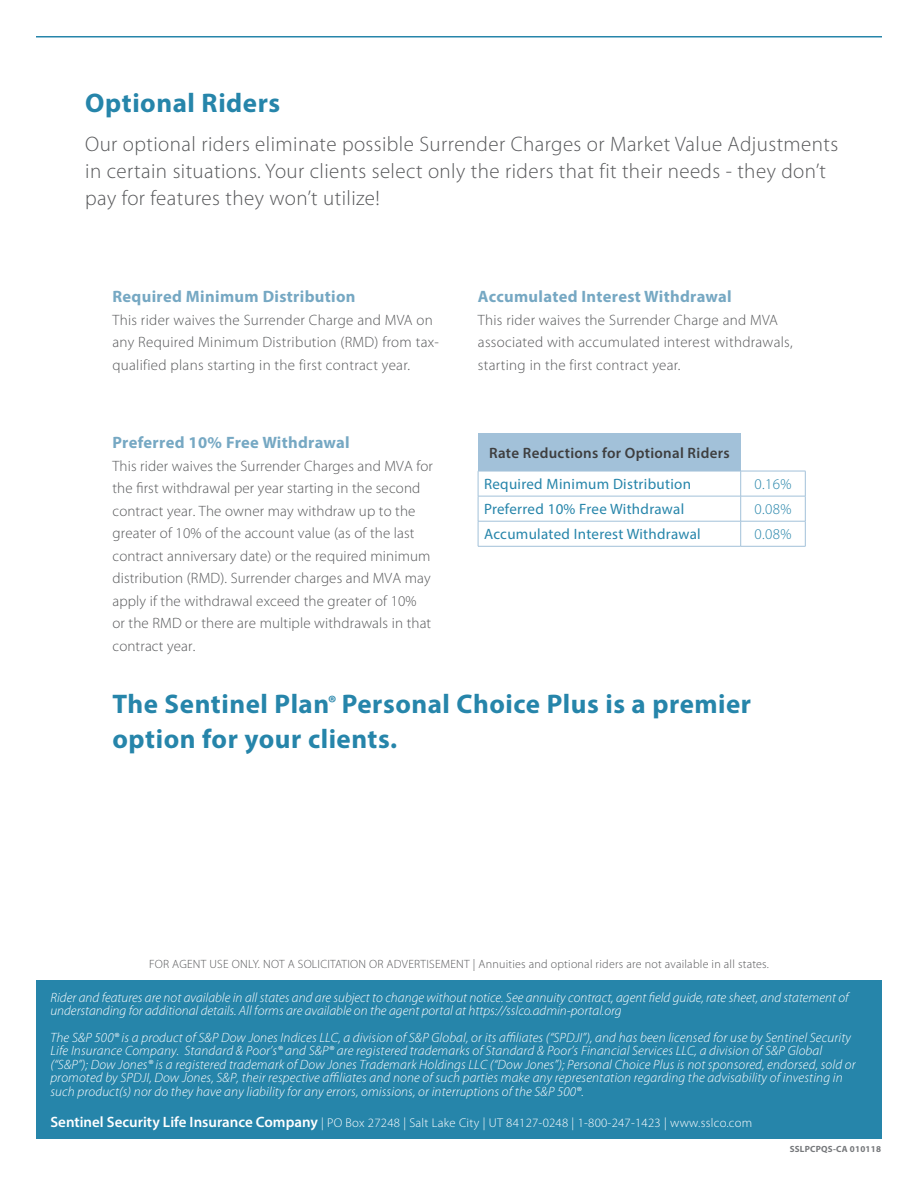
<style>
.page{position:relative;width:918px;height:1188px;background:#fff}
.page>*{position:absolute;margin:0;border:0;box-sizing:border-box;transform-origin:0 0}
.t1{font:700 27px/34.5px "Myriad Pro";letter-spacing:.02em;color:#2685aa}
.t2{font:300 21px/27px "Myriad Pro";letter-spacing:.02em;color:#57585a}
.t3{font:700 16.5px "Myriad Pro";letter-spacing:.02em;color:#76a8c3}
.t4{font:300 15px/22.5px "Myriad Pro";letter-spacing:.01em;color:#57585a}
.t5{font:15px "Myriad Pro";letter-spacing:.02em;color:#2685aa}
.t6{font:600 15px "Myriad Pro";letter-spacing:.02em;color:#3e3e3f}
.t7{font:300 15px "Myriad Pro";color:#2685aa}
.t8{font:italic 300 13.5px/13.5px "Myriad Pro";letter-spacing:.01em;color:#fff}
.t9{font:300 12.75px "Myriad Pro";letter-spacing:.02em;color:#fff}
.t10{font:300 12px "Myriad Pro";letter-spacing:.02em;color:#57585a}
.t11{font:700 9px "Myriad Pro";letter-spacing:.025em;color:#76787b}
.s1{font-weight:600;font-size:15px}
</style>
<div class="page">
<hr style="left:36px;top:36px;width:846px;height:2px;background:#2685aa">
<div style="left:37px;top:980px;width:845px;height:158px;background:#2685aa"></div>
<div style="left:478px;top:434px;width:263px;height:37px;background:#a2c1d9"></div>
<hr style="left:478px;top:471px;width:263px;height:1px;background:#a2c1d9">
<hr style="left:741px;top:471px;width:64px;height:1px;background:#a2c1d9">
<hr style="left:478px;top:496px;width:263px;height:1px;background:#a2c1d9">
<hr style="left:741px;top:496px;width:64px;height:1px;background:#a2c1d9">
<hr style="left:478px;top:521px;width:263px;height:1px;background:#a2c1d9">
<svg style="left:478px;top:471px;width:1px;height:75px"></svg>
<hr style="left:741px;top:521px;width:64px;height:1px;background:#a2c1d9">
<svg style="left:740px;top:471px;width:1px;height:75px"></svg>
<svg style="left:805px;top:471px;width:1px;height:75px"></svg>
<hr style="left:478px;top:546px;width:263px;height:1px;background:#a2c1d9">
<hr style="left:741px;top:546px;width:64px;height:1px;background:#a2c1d9">
<p class="t1" style="left:85px;top:85px;width:197px">Optional Riders</p>
<p class="t2" style="left:85px;top:130px;width:755px">Our optional riders eliminate possible Surrender Charges or Market Value Adjustments in certain situations. Your clients select only the riders that fit their needs - they don’t pay for features they won’t utilize!</p>
<p class="t3" style="left:112px;top:286px;width:245px">Required Minimum Distribution</p>
<p class="t4" style="left:112px;top:308px;width:328px">This rider waives the Surrender Charge and MVA on any Required Minimum Distribution (RMD) from tax&shy;qualified plans starting in the first contract year.</p>
<p class="t3" style="left:112px;top:432px;width:239px">Preferred 10% Free Withdrawal</p>
<p class="t4" style="left:112px;top:454px;width:322px">This rider waives the Surrender Charges and MVA for the first withdrawal per year starting in the second contract year. The owner may withdraw up to the greater of 10% of the account value (as of the last contract anniversary date) or the required minimum distribution (RMD). Surrender charges and MVA may apply if the withdrawal exceed the greater of 10%<br>or the RMD or there are multiple withdrawals in that contract year.</p>
<p class="t3" style="left:478px;top:286px;width:255px">Accumulated Interest Withdrawal</p>
<p class="t4" style="left:478px;top:308px;width:316px">This rider waives the Surrender Charge and MVA associated with accumulated interest withdrawals, starting in the first contract year.</p>
<p class="t6" style="left:489px;top:444px;width:242px">Rate Reductions for Optional Riders</p>
<p class="t5" style="left:484px;top:475px;width:208px">Required Minimum Distribution</p>
<p class="t7" style="left:755px;top:475px;width:38px">0.16%</p>
<p class="t5" style="left:484px;top:500px;width:202px">Preferred 10% Free Withdrawal</p>
<p class="t7" style="left:755px;top:500px;width:38px">0.08%</p>
<p class="t5" style="left:484px;top:525px;width:218px">Accumulated Interest Withdrawal</p>
<p class="t7" style="left:755px;top:525px;width:38px">0.08%</p>
<p class="t1" style="left:112px;top:686px;width:640px">The Sentinel Plan<sup>®</sup> Personal Choice Plus is a premier option for your clients.</p>
<p class="t10" style="left:149px;top:956px;width:621px">FOR AGENT USE ONLY. NOT A SOLICITATION OR ADVERTISEMENT | Annuities and optional riders are not available in all states.</p>
<p class="t8" style="left:50px;top:990px;width:800px">Rider and features are not available in all states and are subject to change without notice. See annuity contract, agent field guide, rate sheet, and statement of understanding for additional details. All forms are available on the agent portal at https://sslco.admin-portal.org</p>
<p class="t8" style="left:50px;top:1030px;width:807px">The S&amp;P 500® is a product of S&amp;P Dow Jones Indices LLC, a division of S&amp;P Global, or its affiliates (“SPDJI”), and has been licensed for use by Sentinel Security Life Insurance Company. Standard &amp; Poor’s® and S&amp;P® are registered trademarks of Standard &amp; Poor’s Financial Services LLC, a division of S&amp;P Global (“S&amp;P”); Dow Jones® is a registered trademark of Dow Jones Trademark Holdings LLC (“Dow Jones”); Personal Choice Plus is not sponsored, endorsed, sold or promoted by SPDJI, Dow Jones, S&amp;P, their respective affiliates and none of such parties make any representation regarding the advisability of investing in such product(s) nor do they have any liability for any errors, omissions, or interruptions of the S&amp;P 500®.</p>
<p class="t9" style="left:50px;top:1116px;width:703px"><span class="s1">Sentinel Security Life Insurance Company</span> | PO Box 27248 | Salt Lake City | UT 84127-0248 | 1-800-247-1423 | www.sslco.com</p>
<p class="t11" style="left:790px;top:1143px;width:93px">SSLPCPQS-CA 010118</p>
</div>
